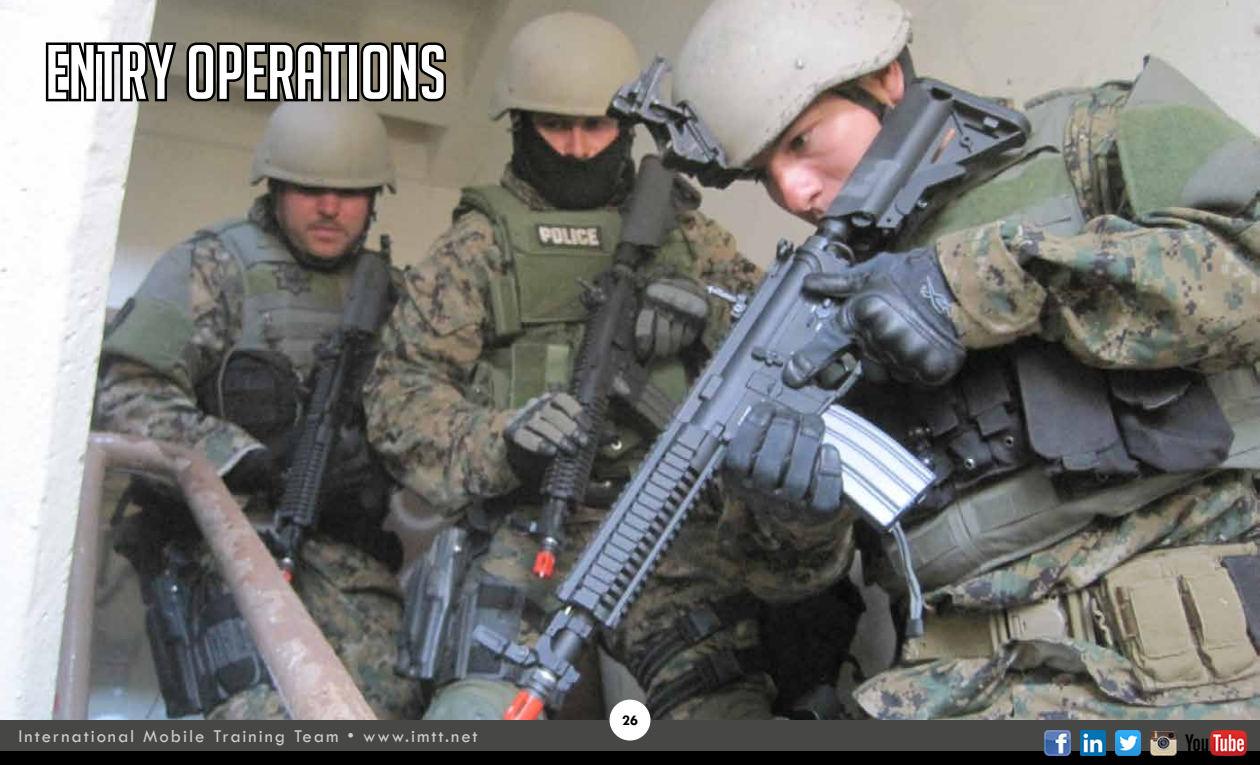
<style>
.page{position:relative;width:1260px;height:765px;background:#fff}
.page>*{position:absolute;margin:0;border:0;box-sizing:border-box;transform-origin:0 0}
.t1{font:75px "Big Noodle Titling";color:#fff}
.t2{font:18.75px "Tw Cen";letter-spacing:.1em;color:#ccc}
.t3{font:700 15px "Tw Cen";color:#000}
</style>
<div class="page">
<img style="left:0;top:0;width:1260px;height:720px">
<svg style="left:43px;top:31px;width:307px;height:74px;background:#55534e"></svg>
<div style="left:347px;top:42px;width:12px;height:59px;border:5px solid #000"></div>
<svg style="left:358px;top:31px;width:91px;height:74px;background:#454035"></svg>
<div style="left:0;top:720px;width:1260px;height:45px;background:#474746"></div>
<div style="left:0;top:751px;width:1260px;height:14px;background:#000"></div>
<img style="left:1080px;top:730px;width:26px;height:26px">
<img style="left:1115px;top:730px;width:26px;height:26px">
<img style="left:1151px;top:730px;width:25px;height:26px">
<img style="left:1186px;top:730px;width:61px;height:26px">
<img style="left:1045px;top:730px;width:25px;height:26px">
<div style="left:610px;top:700px;width:40px;height:40px;background:#fff;border-radius:50%"></div>
<div style="left:610px;top:700px;width:40px;height:41px;border:1px solid #fff;border-radius:50%"></div>
<h1 class="t1" style="left:45px;top:32px;width:403px">ENTRY OPERATIONS</h1>
<p class="t2" style="left:19px;top:725px;width:461px">International Mobile Training Team • www.imtt.net</p>
<p class="t3" style="left:622px;top:711px;width:17px">26</p>
</div>
